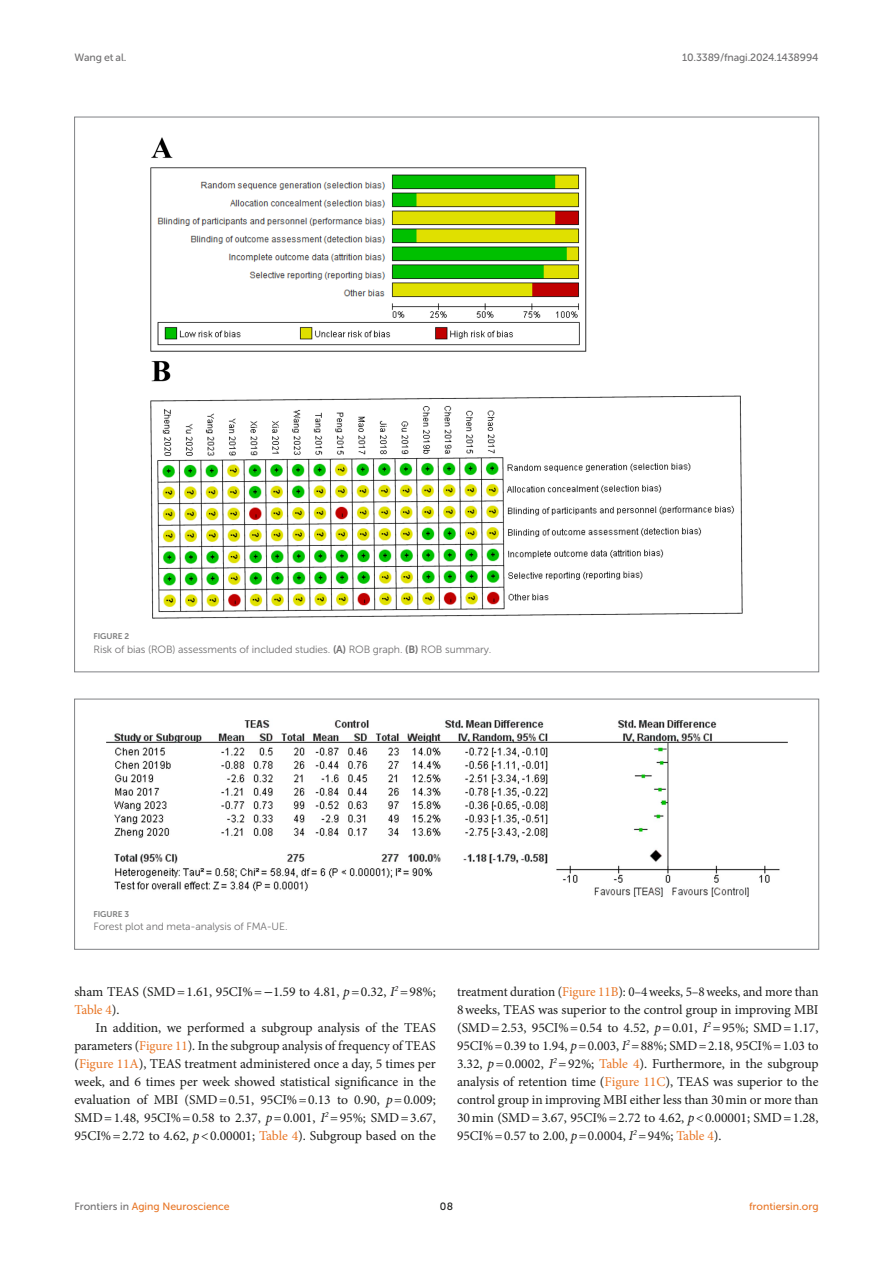
<style>
.page{position:relative;width:893px;height:1263px;background:#fff}
.page>*{position:absolute;margin:0;border:0;box-sizing:border-box;transform-origin:0 0}
.TEXT{font:13.5px/18px "Minion Pro";letter-spacing:-.005em;color:#1b1c1b;text-align:justify}
.FIG_LEG{font:10.5px "Museo Sans 300";letter-spacing:-.01em;color:#706f70}
.t1{font:10.5px "Museo Sans 500";color:#e87626}
.t2{font:10.5px "Museo Sans 500";letter-spacing:-.015em;color:#706f70}
.t3{font:10.5px "Museo Sans 500";color:#1b1c1b}
.FIG_HD{font:8.25px "Museo Sans 700";letter-spacing:-.01em;color:#7e7f7f}
.s1{font-family:"Museo Sans 700"}
.s2{font-family:"STIX General"}
.s3{font-style:italic}
.s4{color:#e87626}
.s5{color:#706f70}
</style>
<div class="page">
<img style="left:150px;top:137px;width:593px;height:482px">
<img style="left:106px;top:720px;width:682px;height:177px">
<div style="left:74px;top:699px;width:745px;height:250px;border:1px solid #808285"></div>
<p class="t2" style="left:74px;top:51px;width:53px">Wang et al.</p>
<p class="t2" style="left:682px;top:51px;width:138px">10.3389/fnagi.2024.1438994</p>
<p class="FIG_HD" style="left:94px;top:632px;width:37px">FIGURE 2</p>
<p class="FIG_LEG" style="left:94px;top:644px;width:399px">Risk of bias (ROB) assessments of included studies. <span class="s1">(A)</span> ROB graph. <span class="s1">(B)</span> ROB summary.</p>
<p class="FIG_HD" style="left:94px;top:909px;width:37px">FIGURE 3</p>
<p class="FIG_LEG" style="left:94px;top:921px;width:196px">Forest plot and meta-analysis of FMA-UE.</p>
<p class="TEXT" style="left:74px;top:983px;width:363px">sham TEAS (SMD=1.61, 95CI%=<span class="s2">−</span>1.59 to 4.81, <span class="s3">p</span>=0.32, <span class="s3">I</span><sup>2</sup> =98%;<br><span class="s4">Table 4</span>).</p>
<p class="TEXT" style="left:74px;top:1019px;width:363px;text-indent:21px">In addition, we performed a subgroup analysis of the TEAS parameters (<span class="s4">Figure 11</span>). In the subgroup analysis of frequency of TEAS (<span class="s4">Figure 11A</span>), TEAS treatment administered once a day, 5 times per week, and 6 times per week showed statistical significance in the evaluation of MBI (SMD=0.51, 95CI%=0.13 to 0.90, <span class="s3">p</span>=0.009; SMD=1.48, 95CI%=0.58 to 2.37, <span class="s3">p</span>=0.001, <span class="s3">I</span><sup>2</sup> =95%; SMD=3.67, 95CI%=2.72 to 4.62, <span class="s3">p</span>&lt;0.00001; <span class="s4">Table 4</span>). Subgroup based on the</p>
<p class="TEXT" style="left:457px;top:983px;width:363px">treatment duration (<span class="s4">Figure 11B</span>): 0–4weeks, 5–8weeks, and more than 8weeks, TEAS was superior to the control group in improving MBI (SMD=2.53, 95CI%=0.54 to 4.52, <span class="s3">p</span>=0.01, <span class="s3">I</span><sup>2</sup> =95%; SMD=1.17, 95CI%=0.39 to 1.94, <span class="s3">p</span>=0.003, <span class="s3">I</span><sup>2</sup> =88%; SMD=2.18, 95CI%=1.03 to 3.32, <span class="s3">p</span>=0.0002, <span class="s3">I</span><sup>2</sup> =92%; <span class="s4">Table 4</span>). Furthermore, in the subgroup analysis of retention time (<span class="s4">Figure 11C</span>), TEAS was superior to the control group in improving MBI either less than 30min or more than 30min (SMD=3.67, 95CI%=2.72 to 4.62, <span class="s3">p</span>&lt;0.00001; SMD=1.28, 95CI%=0.57 to 2.00, <span class="s3">p</span>=0.0004, <span class="s3">I</span><sup>2</sup> =94%; <span class="s4">Table 4</span>).</p>
<p class="t1" style="left:74px;top:1200px;width:157px"><span class="s5">Frontiers in</span> Aging Neuroscience</p>
<p class="t3" style="left:440px;top:1200px;width:15px">08</p>
<p class="t1" style="left:749px;top:1200px;width:71px">frontiersin.org</p>
</div>
